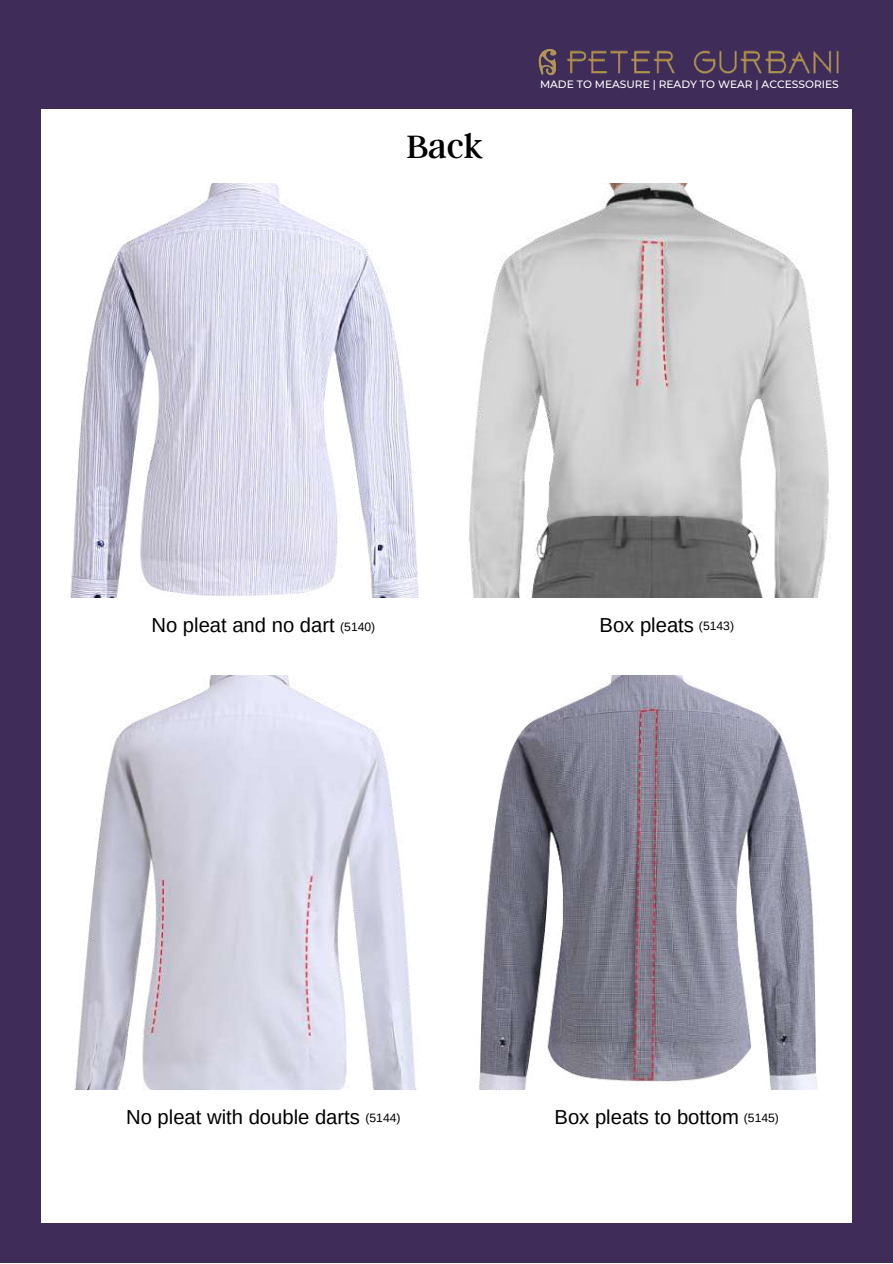
<style>
.page{position:relative;width:893px;height:1264px;background:#fff}
.page>*{position:absolute;margin:0;border:0;box-sizing:border-box;transform-origin:0 0}
.t1{font:36px "Argent CF";color:#000}
.t2{font:20.25px "Arimo";color:#000}
.t3{font:500 10.65px "Montserrat";color:#fff}
.s1{font-size:12.15px}
</style>
<div class="page">
<div style="left:0;top:0;width:892px;height:1262px;background:#3f2c59"></div>
<div style="left:41px;top:109px;width:810px;height:1113px;background:#fff"></div>
<img style="left:566px;top:50px;width:273px;height:24px">
<img style="left:539px;top:48px;width:18px;height:27px">
<img style="left:70px;top:184px;width:349px;height:414px">
<img style="left:74px;top:675px;width:342px;height:414px">
<img style="left:467px;top:184px;width:363px;height:414px">
<img style="left:479px;top:675px;width:339px;height:414px">
<h1 class="t1" style="left:406px;top:123px;width:79px">Back</h1>
<p class="t3" style="left:540px;top:77px;width:300px">MADE TO MEASURE | READY TO WEAR | ACCESSORIES</p>
<p class="t2" style="left:151px;top:614px;width:225px">No pleat and no dart <span class="s1">(5140)</span></p>
<p class="t2" style="left:599px;top:614px;width:136px">Box pleats <span class="s1">(5143)</span></p>
<p class="t2" style="left:126px;top:1105px;width:276px">No pleat with double darts <span class="s1">(5144)</span></p>
<p class="t2" style="left:554px;top:1105px;width:226px">Box pleats to bottom <span class="s1">(5145)</span></p>
</div>
